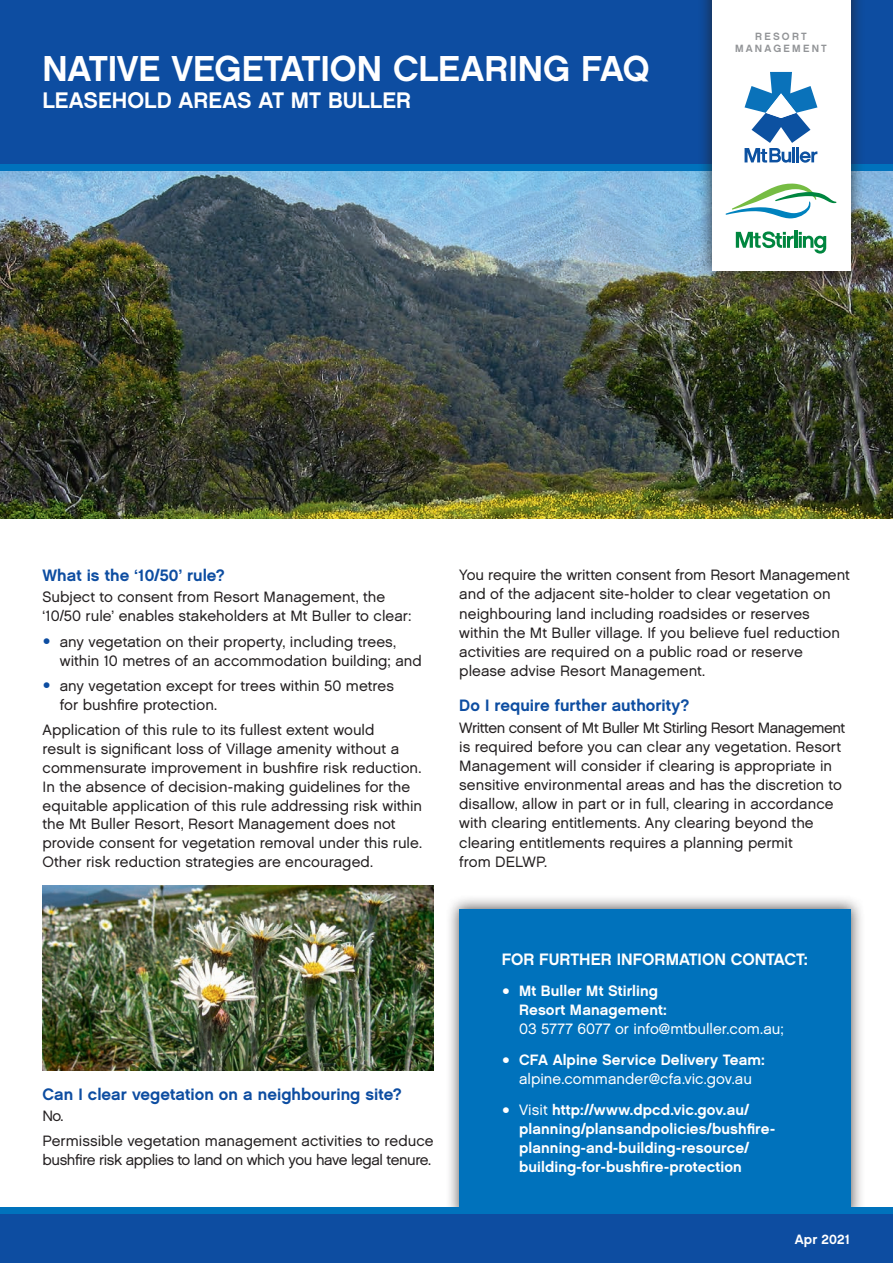
<style>
.page{position:relative;width:893px;height:1263px;background:#fff}
.page>*{position:absolute;margin:0;border:0;box-sizing:border-box;transform-origin:0 0}
.t1{font:36px "Chalet New York Nineteen Sixty";letter-spacing:-.005em;color:#fff}
.t2{font:22.5px "Chalet New York Nineteen Sixty";color:#fff}
.t3{font:16.5px "Chalet New York Nineteen Sixty";color:#0d4da1}
.t4{font:16.5px "Chalet New York Nineteen Sixty";color:#fff}
.t5{font:15px/19.2px "Chalet London Nineteen Sixty";color:#231f20}
.t6{font:15px/18.8px "Chalet New York Nineteen Sixty";letter-spacing:.005em;color:#fff}
.t7{font:15px "Chalet London Nineteen Sixty";color:#fff}
.t8{font:15px "Chalet London Nineteen Sixty";letter-spacing:-.03em;color:#231f20}
.t9{font:13.5px "Chalet New York Nineteen Sixty";letter-spacing:.01em;color:#fff}
.t10{font:10.5px/12.6px "Chalet New York Nineteen Sixty";letter-spacing:.21em;color:#939598;text-align:center}
.s1{font-size:27px;color:#0d4da1}
.s2{font-family:"Chalet London Nineteen Sixty";font-size:27px}
.s3{font-family:"Chalet London Nineteen Sixty"}
</style>
<div class="page">
<div style="left:445px;top:895px;width:420px;height:333px;background:#231f20;opacity:.75"></div>
<div style="left:459px;top:909px;width:391px;height:305px;background:#0072bc"></div>
<img style="left:0;top:170px;width:893px;height:349px">
<div style="left:0;top:1208px;width:893px;height:55px;background:#0072bc"></div>
<div style="left:0;top:1214px;width:893px;height:49px;background:#0d4da1"></div>
<div style="left:0;top:0;width:893px;height:170px;background:#0072bc"></div>
<div style="left:0;top:0;width:893px;height:164px;background:#0d4da1"></div>
<img style="left:43px;top:885px;width:391px;height:185px">
<div style="left:697px;top:0;width:168px;height:284px;background:#231f20;opacity:.75"></div>
<div style="left:711px;top:0;width:139px;height:270px;background:#fff"></div>
<svg style="left:744px;top:71px;width:74px;height:92px"></svg>
<svg style="left:726px;top:183px;width:110px;height:36px"></svg>
<svg style="left:736px;top:231px;width:90px;height:23px"></svg>
<h1 class="t1" style="left:43px;top:46px;width:609px">NATIVE VEGETATION CLEARING FAQ</h1>
<h2 class="t2" style="left:43px;top:86px;width:370px">LEASEHOLD AREAS AT MT BULLER</h2>
<p class="t10" style="left:735px;top:30px;width:93px">RESORT<br>MANAGEMENT</p>
<p class="t3" style="left:43px;top:566px;width:184px">What is the ‘10/50’ rule?</p>
<p class="t5" style="left:43px;top:588px;width:371px">Subject to consent from Resort Management, the ‘10/50 rule’ enables stakeholders at Mt Buller to clear:</p>
<p class="t5" style="left:60px;top:632px;width:364px;text-indent:-17px"><span class="s1">•</span> any vegetation on their property, including trees, within 10 metres of an accommodation building; and</p>
<p class="t5" style="left:60px;top:676px;width:336px;text-indent:-17px"><span class="s1">•</span> any vegetation except for trees within 50 metres for bushfire protection.</p>
<p class="t5" style="left:43px;top:720px;width:381px">Application of this rule to its fullest extent would<br>result is significant loss of Village amenity without a commensurate improvement in bushfire risk reduction.<br>In the absence of decision-making guidelines for the equitable application of this rule addressing risk within the Mt Buller Resort, Resort Management does not provide consent for vegetation removal under this rule.<br>Other risk reduction strategies are encouraged.</p>
<p class="t5" style="left:459px;top:565px;width:392px">You require the written consent from Resort Management and of the adjacent site-holder to clear vegetation on neighbouring land including roadsides or reserves within the Mt Buller village. If you believe fuel reduction activities are required on a public road or reserve please advise Resort Management.</p>
<p class="t3" style="left:459px;top:695px;width:232px">Do I require further authority?</p>
<p class="t5" style="left:459px;top:718px;width:388px">Written consent of Mt Buller Mt Stirling Resort Management is required before you can clear any vegetation. Resort Management will consider if clearing is appropriate in sensitive environmental areas and has the discretion to disallow, allow in part or in full, clearing in accordance with clearing entitlements. Any clearing beyond the clearing entitlements requires a planning permit<br>from DELWP.</p>
<p class="t3" style="left:43px;top:1084px;width:361px">Can I clear vegetation on a neighbouring site?</p>
<p class="t5" style="left:43px;top:1103px;width:393px;line-height:25.2px">No.<br>Permissible vegetation management activities to reduce</p>
<p class="t8" style="left:43px;top:1151px;width:390px">bushfire risk applies to land on which you have legal tenure.</p>
<p class="t4" style="left:502px;top:949px;width:308px">FOR FURTHER INFORMATION CONTACT:</p>
<p class="t6" style="left:519px;top:981px;width:149px;text-indent:-17px"><span class="s2">•</span> Mt Buller Mt Stirling<br>Resort Management:</p>
<p class="t7" style="left:519px;top:1019px;width:266px">03 5777 6077 or info@mtbuller.com.au;</p>
<p class="t6" style="left:502px;top:1050px;width:265px"><span class="s2">•</span> CFA Alpine Service Delivery Team:</p>
<p class="t7" style="left:519px;top:1069px;width:234px">alpine.commander@cfa.vic.gov.au</p>
<p class="t6" style="left:519px;top:1101px;width:257px;text-indent:-17px"><span class="s2">•</span> <span class="s3">Visit</span> http://www.dpcd.vic.gov.au/ planning/plansandpolicies/bushfire&shy;planning-and-building-resource/ building-for-bushfire-protection</p>
<p class="t9" style="left:795px;top:1231px;width:57px">Apr 2021</p>
</div>
